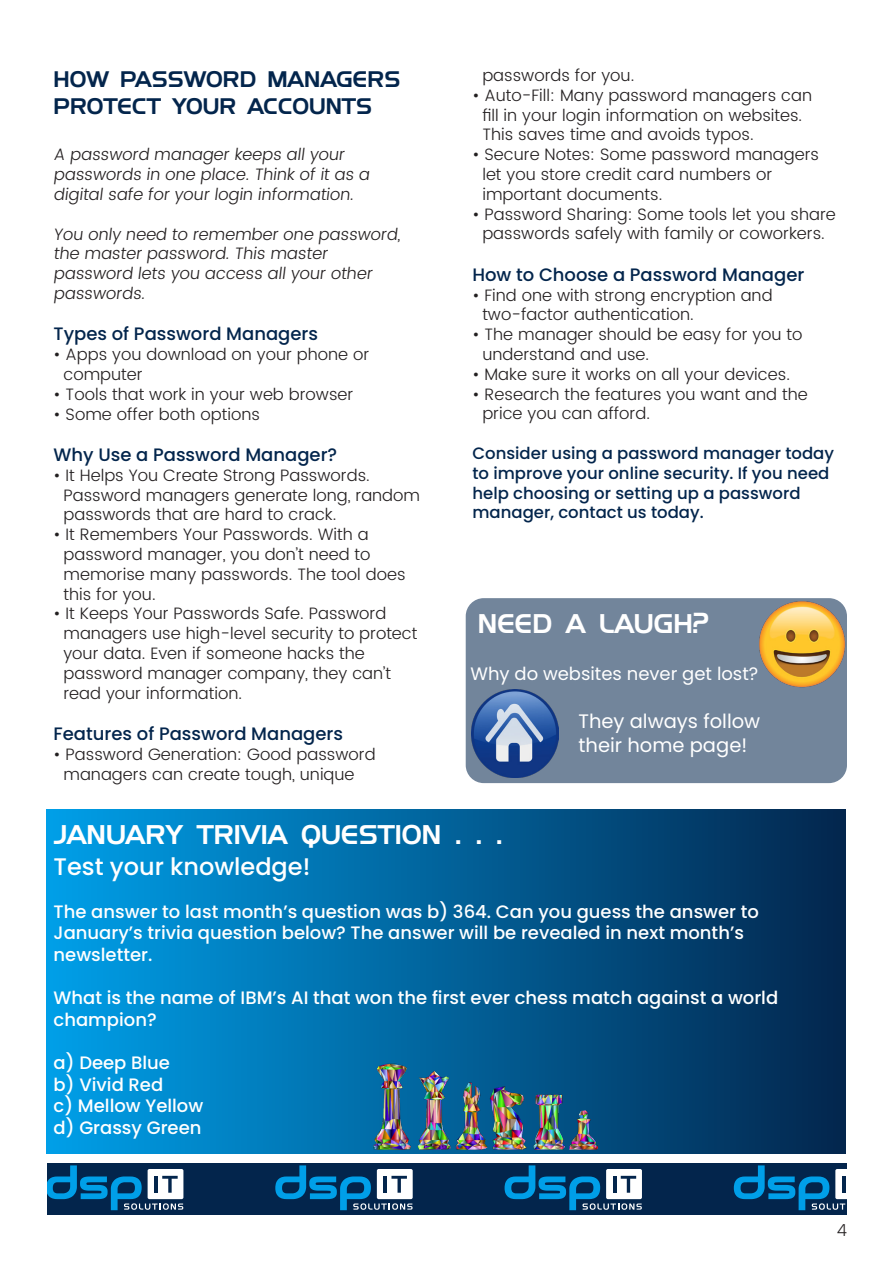
<style>
.page{position:relative;width:893px;height:1263px;background:#fff}
.page>*{position:absolute;margin:0;border:0;box-sizing:border-box;transform-origin:0 0}
.t1{font:27px "SF Fourche SC";color:#fff}
.t2{font:500 24px "Poppins";color:#fff}
.t3{font:22.5px/27px "SF Fourche";color:#03254c}
.t4{font:19.5px "Poppins";color:#fff}
.t5{font:500 18px/21.6px "Poppins";color:#fff}
.t6{font:500 18px "Poppins";color:#03254c}
.t7{font:18px "Poppins";color:#fff}
.t8{font:300 16.5px/19.8px "Poppins";color:#231f20}
.t9{font:500 16.5px/19.8px "Poppins";color:#03254c}
</style>
<div class="page">
<div style="left:47px;top:1163px;width:800px;height:51px;background:#03254c"></div>
<svg style="left:47px;top:1165px;width:136px;height:45px"></svg>
<svg style="left:275px;top:1165px;width:138px;height:45px"></svg>
<svg style="left:505px;top:1165px;width:137px;height:45px"></svg>
<svg style="left:734px;top:1165px;width:113px;height:45px"></svg>
<div style="left:466px;top:598px;width:381px;height:185px;background:#72859b;border-radius:18px"></div>
<img style="left:759px;top:601px;width:86px;height:86px">
<div style="left:46px;top:810px;width:799px;height:343px;background:linear-gradient(to right,#009fe8,#03264d)"></div>
<img style="left:373px;top:1051px;width:224px;height:103px">
<img style="left:472px;top:690px;width:87px;height:88px">
<p class="t3" style="left:54px;top:64px;width:348px">HOW PASSWORD MANAGERS<br>PROTECT YOUR ACCOUNTS</p>
<p class="t8" style="left:54px;top:145px;width:295px">A password manager keeps all your</p>
<p class="t8" style="left:54px;top:165px;width:320px">passwords in one place. Think of it as a</p>
<p class="t8" style="left:54px;top:185px;width:304px">digital safe for your login information.</p>
<p class="t8" style="left:54px;top:225px;width:351px">You only need to remember one password, the master password. This master</p>
<p class="t8" style="left:54px;top:264px;width:323px">password lets you access all your other passwords.</p>
<p class="t6" style="left:54px;top:324px;width:266px">Types of Password Managers</p>
<p class="t8" style="left:54px;top:345px;width:317px">• Apps you download on your phone or</p>
<p class="t8" style="left:63px;top:365px;width:81px">computer</p>
<p class="t8" style="left:54px;top:385px;width:301px">• Tools that work in your web browser</p>
<p class="t8" style="left:54px;top:405px;width:208px">• Some offer both options</p>
<p class="t6" style="left:54px;top:444px;width:285px">Why Use a Password Manager?</p>
<p class="t8" style="left:54px;top:466px;width:318px">• It Helps You Create Strong Passwords.</p>
<p class="t8" style="left:63px;top:486px;width:358px">Password managers generate long, random passwords that are hard to crack.</p>
<p class="t8" style="left:54px;top:525px;width:318px;text-align:right">• It Remembers Your Passwords. With a password manager, you don’t need to</p>
<p class="t8" style="left:63px;top:565px;width:344px">memorise many passwords. The tool does this for you.</p>
<p class="t8" style="left:63px;top:604px;width:355px;text-indent:-10px">• It Keeps Your Passwords Safe. Password managers use high-level security to protect your data. Even if someone hacks the</p>
<p class="t8" style="left:63px;top:664px;width:329px">password manager company, they can’t read your information.</p>
<p class="t6" style="left:54px;top:723px;width:291px">Features of Password Managers</p>
<p class="t8" style="left:63px;top:745px;width:314px;text-indent:-10px">• Password Generation: Good password managers can create tough, unique</p>
<p class="t8" style="left:482px;top:66px;width:153px">passwords for you.</p>
<p class="t8" style="left:472px;top:86px;width:341px;text-align:center">• Auto-Fill: Many password managers can fill in your login information on websites.</p>
<p class="t8" style="left:482px;top:125px;width:273px">This saves time and avoids typos.</p>
<p class="t8" style="left:482px;top:145px;width:338px;text-indent:-10px">• Secure Notes: Some password managers let you store credit card numbers or</p>
<p class="t8" style="left:482px;top:185px;width:181px">important documents.</p>
<p class="t8" style="left:472px;top:205px;width:365px;text-align:center">• Password Sharing: Some tools let you share passwords safely with family or coworkers.</p>
<p class="t6" style="left:472px;top:264px;width:333px">How to Choose a Password Manager</p>
<p class="t8" style="left:482px;top:286px;width:292px;text-indent:-10px">• Find one with strong encryption and two-factor authentication.</p>
<p class="t8" style="left:482px;top:325px;width:322px;text-indent:-10px">• The manager should be easy for you to understand and use.</p>
<p class="t8" style="left:472px;top:365px;width:319px">• Make sure it works on all your devices.</p>
<p class="t8" style="left:482px;top:385px;width:327px;text-indent:-10px">• Research the features you want and the price you can afford.</p>
<p class="t9" style="left:472px;top:443px;width:363px">Consider using a password manager today to improve your online security. If you need help choosing or setting up a password manager, contact us today.</p>
<p class="t1" style="left:478px;top:607px;width:233px">NEED A LAUGH?</p>
<p class="t7" style="left:470px;top:663px;width:289px">Why do websites never get lost?</p>
<p class="t4" style="left:578px;top:710px;width:183px">They always follow</p>
<p class="t4" style="left:578px;top:734px;width:170px">their home page!</p>
<p class="t1" style="left:54px;top:818px;width:451px">JANUARY TRIVIA QUESTION . . .</p>
<p class="t2" style="left:54px;top:852px;width:258px">Test your knowledge!</p>
<p class="t5" style="left:54px;top:901px;width:707px">The answer to last month’s question was b) 364. Can you guess the answer to</p>
<p class="t5" style="left:54px;top:922px;width:692px">January’s trivia question below? The answer will be revealed in next month’s newsletter.</p>
<p class="t5" style="left:54px;top:987px;width:726px">What is the name of IBM’s AI that won the first ever chess match against a world champion?</p>
<p class="t5" style="left:54px;top:1052px;width:118px">a) Deep Blue</p>
<p class="t5" style="left:54px;top:1074px;width:111px">b) Vivid Red</p>
<p class="t5" style="left:54px;top:1095px;width:151px">c) Mellow Yellow</p>
<p class="t5" style="left:54px;top:1117px;width:149px">d) Grassy Green</p>
<p class="t8" style="left:837px;top:1221px;width:12px">4</p>
</div>
